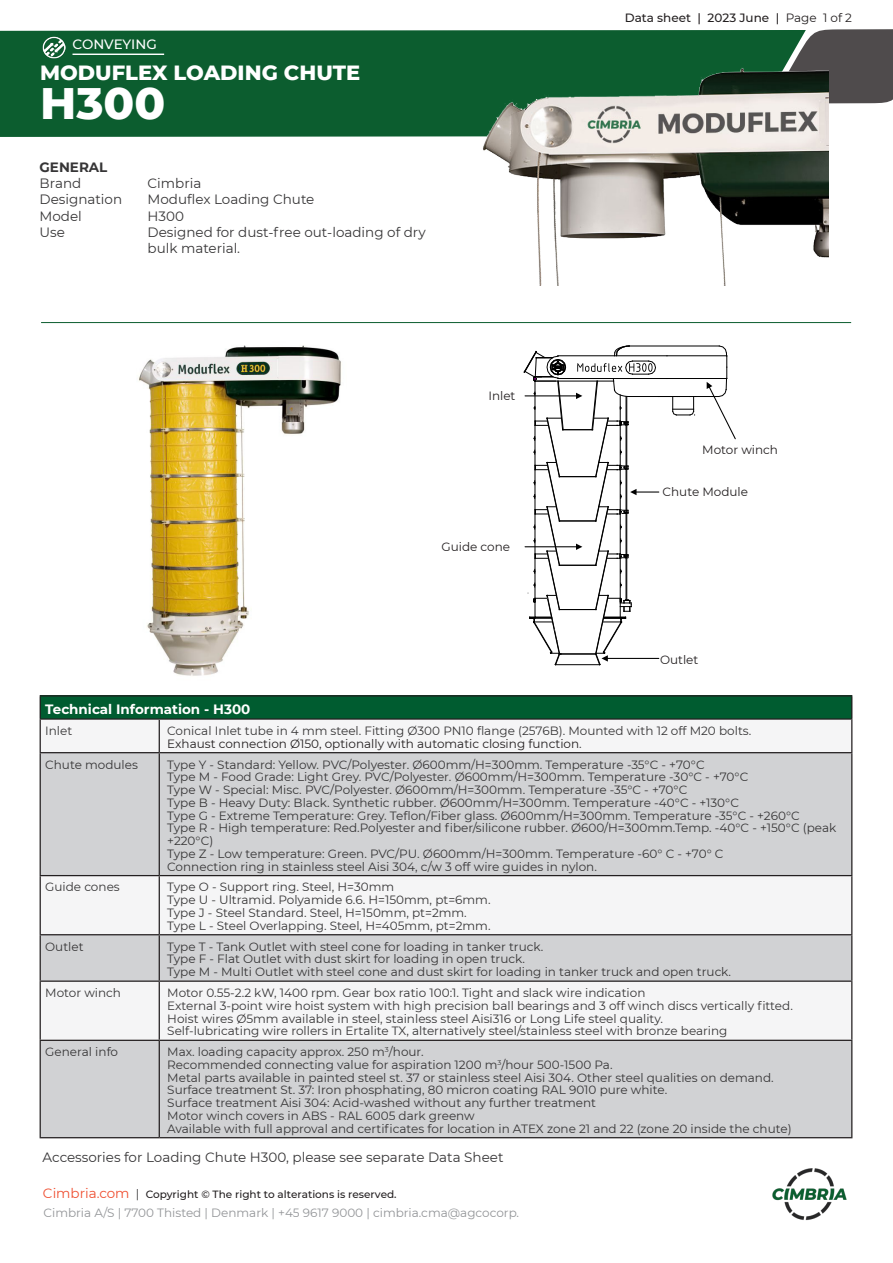
<style>
.page{position:relative;width:893px;height:1263px;background:#fff}
.page>*{position:absolute;margin:0;border:0;box-sizing:border-box;transform-origin:0 0}
.t1{font:800 45px "Montserrat";color:#fff}
.t2{font:800 21px "Montserrat";color:#fff}
.Montserrat_9_pt{font:13.5px/16.2px "Montserrat";color:#363536}
.Spec_Table_Header{font:700 13.5px "Montserrat";color:#fff}
.t3{font:500 13.5px "Montserrat";letter-spacing:-.005em;color:#fff}
.t4{font:700 13.5px "Montserrat";color:#363536}
.Spec_Table_Body{font:12px/12.8px "Montserrat";color:#363536}
.Spec_Table_Body-2{font:12px "Montserrat";color:#231f20}
.t5{font:12px "Montserrat";color:#939598}
.t6{font:500 12px "Montserrat";color:#231f20}
.t7{font:500 10.5px "Montserrat";color:#231f20}
.s1{font-weight:400}
.s2{color:#363536}
.s3{font-weight:400;font-size:13.5px;color:#ef5032}
.s4{font-weight:400;font-size:12px;color:#363536}
</style>
<div class="page">
<div style="left:0;top:30px;width:770px;height:107px;background:#0c5d2f"></div>
<svg style="left:770px;top:29px;width:123px;height:74px;background:#4f5651"></svg>
<img style="left:772px;top:1168px;width:75px;height:53px">
<hr style="left:41px;top:322px;width:810px;height:1px;background:#0c5d2f">
<hr style="left:73px;top:54px;width:91px;height:1px;background:#fff">
<img style="left:43px;top:36px;width:22px;height:23px">
<div style="left:40px;top:696px;width:812px;height:23px;background:#005c30"></div>
<div style="left:41px;top:753px;width:810px;height:122px;background:#d1d2d4"></div>
<svg style="left:41px;top:935px;width:810px;height:202px;fill:#d1d2d4"></svg>
<hr style="left:40px;top:695px;width:119px;height:1px;background:#231f20">
<svg style="left:40px;top:696px;width:1px;height:22px"></svg>
<hr style="left:159px;top:695px;width:693px;height:1px;background:#231f20">
<svg style="left:851px;top:696px;width:1px;height:22px"></svg>
<hr style="left:40px;top:718px;width:119px;height:2px;background:#231f20">
<hr style="left:40px;top:720px;width:1px;height:32px;background:#231f20">
<hr style="left:159px;top:718px;width:693px;height:2px;background:#231f20">
<hr style="left:159px;top:720px;width:1px;height:32px;background:#231f20">
<hr style="left:851px;top:720px;width:1px;height:32px;background:#231f20">
<hr style="left:40px;top:752px;width:119px;height:1px;background:#231f20">
<hr style="left:40px;top:753px;width:1px;height:122px;background:#231f20">
<hr style="left:159px;top:752px;width:693px;height:1px;background:#231f20">
<hr style="left:159px;top:753px;width:1px;height:122px;background:#231f20">
<hr style="left:851px;top:753px;width:1px;height:122px;background:#231f20">
<hr style="left:40px;top:875px;width:119px;height:1px;background:#231f20">
<hr style="left:40px;top:876px;width:1px;height:58px;background:#231f20">
<hr style="left:159px;top:875px;width:693px;height:1px;background:#231f20">
<hr style="left:159px;top:876px;width:1px;height:58px;background:#231f20">
<hr style="left:851px;top:876px;width:1px;height:58px;background:#231f20">
<hr style="left:40px;top:934px;width:119px;height:1px;background:#231f20">
<hr style="left:40px;top:935px;width:1px;height:45px;background:#231f20">
<hr style="left:159px;top:934px;width:693px;height:1px;background:#231f20">
<hr style="left:159px;top:935px;width:1px;height:45px;background:#231f20">
<hr style="left:851px;top:935px;width:1px;height:45px;background:#231f20">
<hr style="left:40px;top:980px;width:119px;height:2px;background:#231f20">
<hr style="left:40px;top:982px;width:1px;height:58px;background:#231f20">
<hr style="left:159px;top:980px;width:693px;height:2px;background:#231f20">
<hr style="left:159px;top:982px;width:1px;height:58px;background:#231f20">
<hr style="left:851px;top:982px;width:1px;height:58px;background:#231f20">
<hr style="left:40px;top:1040px;width:119px;height:1px;background:#231f20">
<hr style="left:40px;top:1041px;width:1px;height:96px;background:#231f20">
<hr style="left:159px;top:1040px;width:693px;height:1px;background:#231f20">
<hr style="left:159px;top:1041px;width:1px;height:96px;background:#231f20">
<hr style="left:851px;top:1041px;width:1px;height:96px;background:#231f20">
<hr style="left:40px;top:1137px;width:119px;height:1px;background:#231f20">
<hr style="left:159px;top:1137px;width:693px;height:1px;background:#231f20">
<svg style="left:523px;top:345px;width:213px;height:320px"></svg>
<img style="left:482px;top:60px;width:346px;height:225px">
<img style="left:138px;top:345px;width:203px;height:331px">
<p class="t3" style="left:73px;top:35px;width:86px">CONVEYING</p>
<p class="t2" style="left:40px;top:57px;width:321px">MODUFLEX LOADING CHUTE</p>
<p class="t1" style="left:40px;top:70px;width:127px">H300</p>
<p class="t4" style="left:40px;top:158px;width:69px">GENERAL</p>
<p class="Montserrat_9_pt" style="left:40px;top:175px;width:43px">Brand</p>
<p class="Montserrat_9_pt" style="left:148px;top:175px;width:55px">Cimbria</p>
<p class="Montserrat_9_pt" style="left:40px;top:191px;width:84px">Designation</p>
<p class="Montserrat_9_pt" style="left:148px;top:191px;width:168px">Moduflex Loading Chute</p>
<p class="Montserrat_9_pt" style="left:40px;top:207px;width:44px">Model</p>
<p class="Montserrat_9_pt" style="left:148px;top:207px;width:38px">H300</p>
<p class="Montserrat_9_pt" style="left:40px;top:223px;width:27px">Use</p>
<p class="Montserrat_9_pt" style="left:148px;top:223px;width:280px">Designed for dust-free out-loading of dry bulk material.</p>
<p class="Spec_Table_Body-2" style="left:488px;top:387px;width:29px">Inlet</p>
<p class="Spec_Table_Body-2" style="left:441px;top:539px;width:70px">Guide cone</p>
<p class="t6" style="left:625px;top:10px;width:229px">Data sheet | 2023 June | <span class="s1">Page 1 of 2</span></p>
<p class="Spec_Table_Body-2" style="left:702px;top:441px;width:77px">Motor winch</p>
<p class="Spec_Table_Body-2" style="left:662px;top:483px;width:87px">Chute Module</p>
<p class="Spec_Table_Body-2" style="left:660px;top:651px;width:40px">Outlet</p>
<p class="Spec_Table_Header" style="left:45px;top:699px;width:207px">Technical Information - H300</p>
<p class="Spec_Table_Body" style="left:45px;top:724px;width:29px">Inlet</p>
<p class="Spec_Table_Body" style="left:167px;top:724px;width:585px">Conical Inlet tube in 4 mm steel. Fitting Ø300 PN10 flange (2576B). Mounted with 12 off M20 bolts.</p>
<p class="Spec_Table_Body-2" style="left:167px;top:735px;width:416px">Exhaust connection Ø150, optionally with automatic closing function<span class="s2">.</span></p>
<p class="Spec_Table_Body" style="left:45px;top:757px;width:94px">Chute modules</p>
<p class="Spec_Table_Body" style="left:167px;top:757px;width:539px">Type Y - Standard: Yellow. PVC/Polyester. Ø600mm/H=300mm. Temperature -35°C - +70°C</p>
<p class="Spec_Table_Body" style="left:167px;top:770px;width:583px">Type M - Food Grade: Light Grey. PVC/Polyester. Ø600mm/H=300mm. Temperature -30°C - +70°C</p>
<p class="Spec_Table_Body" style="left:167px;top:783px;width:522px">Type W - Special: Misc. PVC/Polyester. Ø600mm/H=300mm. Temperature -35°C - +70°C</p>
<p class="Spec_Table_Body" style="left:167px;top:796px;width:573px">Type B - Heavy Duty: Black. Synthetic rubber. Ø600mm/H=300mm. Temperature -40°C - +130°C</p>
<p class="Spec_Table_Body" style="left:167px;top:808px;width:634px">Type G - Extreme Temperature: Grey. Teflon/Fiber glass. Ø600mm/H=300mm. Temperature -35°C - +260°C</p>
<p class="Spec_Table_Body" style="left:167px;top:821px;width:670px">Type R - High temperature: Red.Polyester and fiber/silicone rubber. Ø600/H=300mm.Temp. -40°C - +150°C (peak +220°C)</p>
<p class="Spec_Table_Body" style="left:167px;top:847px;width:558px">Type Z - Low temperature: Green. PVC/PU. Ø600mm/H=300mm. Temperature -60° C - +70° C</p>
<p class="Spec_Table_Body" style="left:167px;top:859px;width:431px">Connection ring in stainless steel Aisi 304, c/w 3 off wire guides in nylon.</p>
<p class="Spec_Table_Body" style="left:45px;top:880px;width:76px">Guide cones</p>
<p class="Spec_Table_Body" style="left:167px;top:880px;width:228px">Type O - Support ring. Steel, H=30mm</p>
<p class="Spec_Table_Body" style="left:167px;top:893px;width:325px">Type U - Ultramid. Polyamide 6.6. H=150mm, pt=6mm.</p>
<p class="Spec_Table_Body" style="left:167px;top:906px;width:301px">Type J - Steel Standard. Steel, H=150mm, pt=2mm.</p>
<p class="Spec_Table_Body" style="left:167px;top:919px;width:325px">Type L - Steel Overlapping. Steel, H=405mm, pt=2mm.</p>
<p class="Spec_Table_Body" style="left:45px;top:939px;width:40px">Outlet</p>
<p class="Spec_Table_Body" style="left:167px;top:939px;width:378px">Type T - Tank Outlet with steel cone for loading in tanker truck.</p>
<p class="Spec_Table_Body" style="left:167px;top:952px;width:359px">Type F - Flat Outlet with dust skirt for loading in open truck.</p>
<p class="Spec_Table_Body" style="left:167px;top:965px;width:565px">Type M - Multi Outlet with steel cone and dust skirt for loading in tanker truck and open truck.</p>
<p class="Spec_Table_Body" style="left:45px;top:986px;width:77px">Motor winch</p>
<p class="Spec_Table_Body" style="left:167px;top:986px;width:480px">Motor 0.55-2.2 kW, 1400 rpm. Gear box ratio 100:1. Tight and slack wire indication</p>
<p class="Spec_Table_Body" style="left:167px;top:999px;width:627px">External 3-point wire hoist system with high precision ball bearings and 3 off winch discs vertically fitted.</p>
<p class="Spec_Table_Body" style="left:167px;top:1011px;width:497px">Hoist wires Ø5mm available in steel, stainless steel Aisi316 or Long Life steel quality.</p>
<p class="Spec_Table_Body" style="left:167px;top:1024px;width:562px">Self-lubricating wire rollers in Ertalite TX, alternatively steel/stainless steel with bronze bearing</p>
<p class="Spec_Table_Body" style="left:45px;top:1045px;width:74px">General info</p>
<p class="Spec_Table_Body" style="left:167px;top:1045px;width:258px">Max. loading capacity approx. 250 m<sup>3</sup>/hour.</p>
<p class="Spec_Table_Body" style="left:167px;top:1058px;width:447px">Recommended connecting value for aspiration 1200 m<sup>3</sup>/hour 500-1500 Pa.</p>
<p class="Spec_Table_Body" style="left:167px;top:1070px;width:608px">Metal parts available in painted steel st. 37 or stainless steel Aisi 304. Other steel qualities on demand.</p>
<p class="Spec_Table_Body" style="left:167px;top:1083px;width:501px">Surface treatment St. 37: Iron phosphating, 80 micron coating RAL 9010 pure white.</p>
<p class="Spec_Table_Body" style="left:167px;top:1096px;width:430px">Surface treatment Aisi 304: Acid-washed without any further treatment</p>
<p class="Spec_Table_Body" style="left:167px;top:1109px;width:309px">Motor winch covers in ABS - RAL 6005 dark greenw</p>
<p class="Spec_Table_Body" style="left:167px;top:1121px;width:626px">Available with full approval and certificates for location in ATEX zone 21 and 22 (zone 20 inside the chute)</p>
<p class="Montserrat_9_pt" style="left:43px;top:1149px;width:462px">Accessories for Loading Chute H300, please see separate Data Sheet</p>
<p class="t7" style="left:43px;top:1187px;width:355px"><span class="s3">Cimbria.com</span> <span class="s4">|</span> Copyright © The right to alterations is reserved.</p>
<p class="t5" style="left:44px;top:1205px;width:477px">Cimbria A/S | 7700 Thisted | Denmark | +45 9617 9000 | cimbria.cma@agcocorp.</p>
</div>
